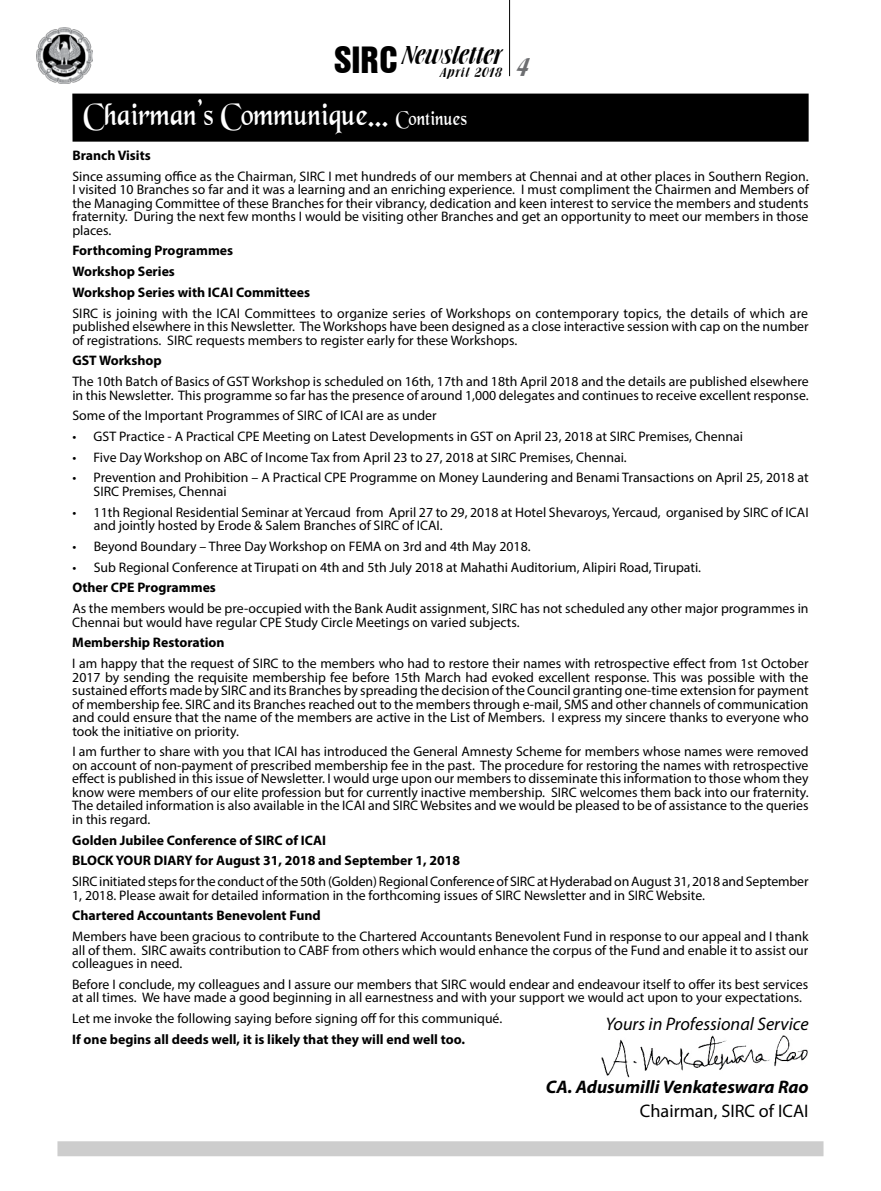
<style>
.page{position:relative;width:881px;height:1191px;background:#fff}
.page>*{position:absolute;margin:0;border:0;box-sizing:border-box;transform-origin:0 0}
.t1{font:32.85px "Black Chancery";color:#fff;scale:.89 1}
.t2{font:22.2px "Brochure Plain";color:#000}
.t3{font:italic 700 18.15px "Myriad Pro";color:#000}
.t4{font:italic 18.15px "Myriad Pro";color:#000}
.t5{font:18.15px "Myriad Pro";color:#000}
.t6{font:13.8px/13.5px "Myriad Pro";color:#000}
.t7{font:700 13.8px/20.7px "Myriad Pro";color:#000}
.t8{font:11.55px "Brochure Plain";letter-spacing:.1em;color:#000}
.s1{font-family:"Swiss 921 BT Regular A";font-size:33.3px}
.s2{font-size:22.2px;color:#6d6e71}
.s3{font-size:21px}
</style>
<div class="page">
<div style="left:57px;top:1141px;width:766px;height:15px;background:#cdcdcd"></div>
<hr style="left:509px;top:0;width:1px;height:76px;background:#000">
<img style="left:36px;top:28px;width:56px;height:56px">
<div style="left:72px;top:94px;width:736px;height:48px;background:#000"></div>
<img style="left:601px;top:1035px;width:207px;height:43px">
<h2 class="t2" style="left:334px;top:42px;width:166px"><span class="s1">SIRC</span>Newsletter</h2>
<p class="t8" style="left:439px;top:65px;width:88px">April 2018 <span class="s2">4</span></p>
<h1 class="t1" style="left:83px;top:103px;width:432px">Chairman s Communique... <span class="s3">Continues</span></h1>
<h1 class="t1" style="left:197px;top:79px;width:9px">,</h1>
<p class="t7" style="left:72px;top:144px;width:80px">Branch Visits</p>
<p class="t6" style="left:72px;top:169px;width:737px;text-align:justify">Since assuming office as the Chairman, SIRC I met hundreds of our members at Chennai and at other places in Southern Region.<br>I visited 10 Branches so far and it was a learning and an enriching experience. I must compliment the Chairmen and Members of the Managing Committee of these Branches for their vibrancy, dedication and keen interest to service the members and students fraternity. During the next few months I would be visiting other Branches and get an opportunity to meet our members in those places.</p>
<p class="t7" style="left:72px;top:240px;width:239px">Forthcoming Programmes<br>Workshop Series<br>Workshop Series with ICAI Committees</p>
<p class="t6" style="left:72px;top:306px;width:737px;text-align:justify">SIRC is joining with the ICAI Committees to organize series of Workshops on contemporary topics, the details of which are published elsewhere in this Newsletter. The Workshops have been designed as a close interactive session with cap on the number of registrations. SIRC requests members to register early for these Workshops.</p>
<p class="t7" style="left:72px;top:350px;width:91px">GST Workshop</p>
<p class="t6" style="left:72px;top:374px;width:737px">The 10th Batch of Basics of GST Workshop is scheduled on 16th, 17th and 18th April 2018 and the details are published elsewhere in this Newsletter. This programme so far has the presence of around 1,000 delegates and continues to receive excellent response.</p>
<p class="t6" style="left:72px;top:409px;width:366px">Some of the Important Programmes of SIRC of ICAI are as under</p>
<p class="t6" style="left:72px;top:429px;width:671px">• GST Practice - A Practical CPE Meeting on Latest Developments in GST on April 23, 2018 at SIRC Premises, Chennai</p>
<p class="t6" style="left:72px;top:450px;width:555px">• Five Day Workshop on ABC of Income Tax from April 23 to 27, 2018 at SIRC Premises, Chennai.</p>
<p class="t6" style="left:94px;top:471px;width:716px;text-indent:-21px">• Prevention and Prohibition – A Practical CPE Programme on Money Laundering and Benami Transactions on April 25, 2018 at<br>SIRC Premises, Chennai</p>
<p class="t6" style="left:94px;top:505px;width:716px;text-indent:-21px">• 11th Regional Residential Seminar at Yercaud from April 27 to 29, 2018 at Hotel Shevaroys, Yercaud, organised by SIRC of ICAI and jointly hosted by Erode &amp; Salem Branches of SIRC of ICAI.</p>
<p class="t6" style="left:72px;top:539px;width:459px">• Beyond Boundary – Three Day Workshop on FEMA on 3rd and 4th May 2018.</p>
<p class="t6" style="left:72px;top:560px;width:630px">• Sub Regional Conference at Tirupati on 4th and 5th July 2018 at Mahathi Auditorium, Alipiri Road, Tirupati.</p>
<p class="t7" style="left:72px;top:577px;width:145px">Other CPE Programmes</p>
<p class="t6" style="left:72px;top:601px;width:737px">As the members would be pre-occupied with the Bank Audit assignment, SIRC has not scheduled any other major programmes in<br>Chennai but would have regular CPE Study Circle Meetings on varied subjects.</p>
<p class="t7" style="left:72px;top:632px;width:154px">Membership Restoration</p>
<p class="t6" style="left:72px;top:656px;width:737px;text-align:justify">I am happy that the request of SIRC to the members who had to restore their names with retrospective effect from 1st October 2017 by sending the requisite membership fee before 15th March had evoked excellent response. This was possible with the sustained efforts made by SIRC and its Branches by spreading the decision of the Council granting one-time extension for payment of membership fee. SIRC and its Branches reached out to the members through e-mail, SMS and other channels of communication and could ensure that the name of the members are active in the List of Members. I express my sincere thanks to everyone who took the initiative on priority.</p>
<p class="t6" style="left:72px;top:744px;width:737px;text-align:justify">I am further to share with you that ICAI has introduced the General Amnesty Scheme for members whose names were removed on account of non-payment of prescribed membership fee in the past. The procedure for restoring the names with retrospective effect is published in this issue of Newsletter. I would urge upon our members to disseminate this information to those whom they know were members of our elite profession but for currently inactive membership. SIRC welcomes them back into our fraternity.<br>The detailed information is also available in the ICAI and SIRC Websites and we would be pleased to be of assistance to the queries in this regard.</p>
<p class="t7" style="left:72px;top:829px;width:389px">Golden Jubilee Conference of SIRC of ICAI<br>BLOCK YOUR DIARY for August 31, 2018 and September 1, 2018</p>
<p class="t6" style="left:72px;top:874px;width:737px">SIRCinitiatedstepsforthe conduct ofthe 50th(Golden) RegionalConference of SIRCatHyderabadonAugust 31, 2018 andSeptember<br>1, 2018. Please await for detailed information in the forthcoming issues of SIRC Newsletter and in SIRC Website.</p>
<p class="t7" style="left:72px;top:905px;width:250px">Chartered Accountants Benevolent Fund</p>
<p class="t6" style="left:72px;top:929px;width:737px;text-align:justify">Members have been gracious to contribute to the Chartered Accountants Benevolent Fund in response to our appeal and I thank all of them. SIRC awaits contribution to CABF from others which would enhance the corpus of the Fund and enable it to assist our colleagues in need.</p>
<p class="t6" style="left:72px;top:977px;width:737px">Before I conclude, my colleagues and I assure our members that SIRC would endear and endeavour itself to offer its best services at all times. We have made a good beginning in all earnestness and with your support we would act upon to your expectations.</p>
<p class="t6" style="left:72px;top:1011px;width:431px">Let me invoke the following saying before signing off for this communiqué.</p>
<p class="t7" style="left:72px;top:1028px;width:394px">If one begins all deeds well, it is likely that they will end well too.</p>
<h3 class="t4" style="left:605px;top:1012px;width:205px">Yours in Professional Service</h3>
<h3 class="t3" style="left:545px;top:1075px;width:264px">CA. Adusumilli Venkateswara Rao</h3>
<h3 class="t5" style="left:639px;top:1099px;width:170px">Chairman, SIRC of ICAI</h3>
</div>
